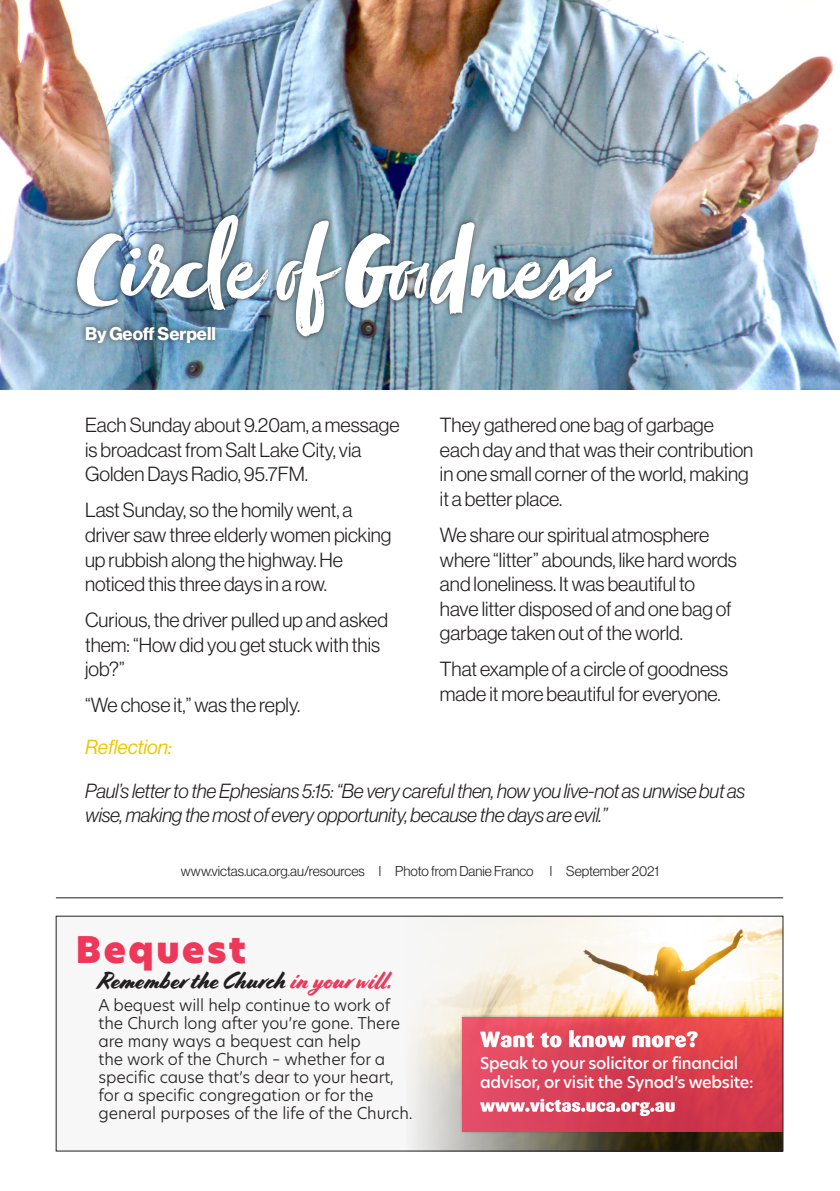
<style>
.page{position:relative;width:840px;height:1191px;background:#fff}
.page>*{position:absolute;margin:0;border:0;box-sizing:border-box;transform-origin:0 0}
.t1{font:110px "Zooja Pro";letter-spacing:-.01em;color:#fff}
.body{font:36px "Hero New Super";letter-spacing:.07em;color:#ee385a}
.Paragraph_Style_1{font:24px "Cortado";color:#231f20}
.body-2{font:20px/24.6px "N Haas Grotesk DS Pro 45 Lt";color:#231f20}
.body-3{font:20px/24px "N Haas Grotesk DS Pro 46 Lt It";letter-spacing:-.01em;color:#231f20}
.t2{font:20px "N Haas Grotesk DS Pro 56 It";color:#eec803}
.t3{font:18px "N Haas Grotesk DS Pro 75 Bd";color:#fff}
.Paragraph_Style_1-2{font:300 16px/18px "Hero New";letter-spacing:-.01em;color:#231f20}
.Paragraph_Style_1-3{font:500 16px/19px "Hero New";letter-spacing:-.02em;color:#fff}
.t4{font:14px "N Haas Grotesk DS Pro 45 Lt";color:#231f20}
.s1{color:#ee385a}
</style>
<div class="page">
<img style="left:0;top:0;width:839px;height:390px">
<div style="left:56px;top:917px;width:726px;height:234px;background:#f7f7f8"></div>
<img style="left:414px;top:918px;width:366px;height:231px">
<div style="left:459px;top:1014px;width:326px;height:120px;background:#231f20;opacity:.34"></div>
<svg style="left:462px;top:1016px;width:318px;height:115px;background:#dc4354"></svg>
<svg style="left:480px;top:1030px;width:217px;height:17px"></svg>
<svg style="left:480px;top:1098px;width:194px;height:18px"></svg>
<div style="left:782px;top:913px;width:40px;height:278px;background:#fff"></div>
<hr style="left:56px;top:897px;width:726px;height:1px;background:#231f20">
<div style="left:80px;top:321px;width:141px;height:27px;background:#231f20;opacity:.75"></div>
<div style="left:72px;top:210px;width:544px;height:131px;background:#231f20;opacity:.75"></div>
<p class="t1" style="left:75px;top:203px;width:538px">Circle of Goodness</p>
<p class="t3" style="left:85px;top:323px;width:132px">By Geoff Serpell</p>
<p class="body-2" style="left:85px;top:413px;width:316px">Each Sunday about 9.20am, a message is broadcast from Salt Lake City, via<br>Golden Days Radio, 95.7FM.</p>
<p class="body-2" style="left:85px;top:498px;width:307px">Last Sunday, so the homily went, a driver saw three elderly women picking up rubbish along the highway. He noticed this three days in a row.</p>
<p class="body-2" style="left:85px;top:608px;width:304px">Curious, the driver pulled up and asked them: “How did you get stuck with this job?”</p>
<p class="body-2" style="left:85px;top:693px;width:217px">“We chose it,” was the reply.</p>
<p class="body-2" style="left:439px;top:413px;width:314px">They gathered one bag of garbage each day and that was their contribution in one small corner of the world, making it a better place.</p>
<p class="body-2" style="left:439px;top:523px;width:298px">We share our spiritual atmosphere where “litter” abounds, like hard words and loneliness. It was beautiful to have litter disposed of and one bag of garbage taken out of the world.</p>
<p class="body-2" style="left:439px;top:657px;width:289px">That example of a circle of goodness made it more beautiful for everyone.</p>
<p class="t2" style="left:85px;top:736px;width:88px">Reflection:</p>
<p class="body-3" style="left:85px;top:779px;width:661px">Paul’s letter to the Ephesians 5:15: “Be very careful then, how you live-not as unwise but as wise, making the most of every opportunity, because the days are evil.”</p>
<p class="t4" style="left:181px;top:863px;width:479px">www.victas.uca.org.au/resources l Photo from Danie Franco l September 2021</p>
<p class="body" style="left:76px;top:925px;width:172px">Bequest</p>
<p class="Paragraph_Style_1" style="left:98px;top:966px;width:296px">Remember the Church <span class="s1">in your will.</span></p>
<p class="Paragraph_Style_1-2" style="left:99px;top:995px;width:315px">A bequest will help continue to work of the Church long after you’re gone. There are many ways a bequest can help<br>the work of the Church – whether for a specific cause that’s dear to your heart, for a specific congregation or for the general purposes of the life of the Church.</p>
<p class="Paragraph_Style_1-3" style="left:480px;top:1053px;width:275px">Speak to your solicitor or financial advisor, or visit the Synod’s website:</p>
</div>
